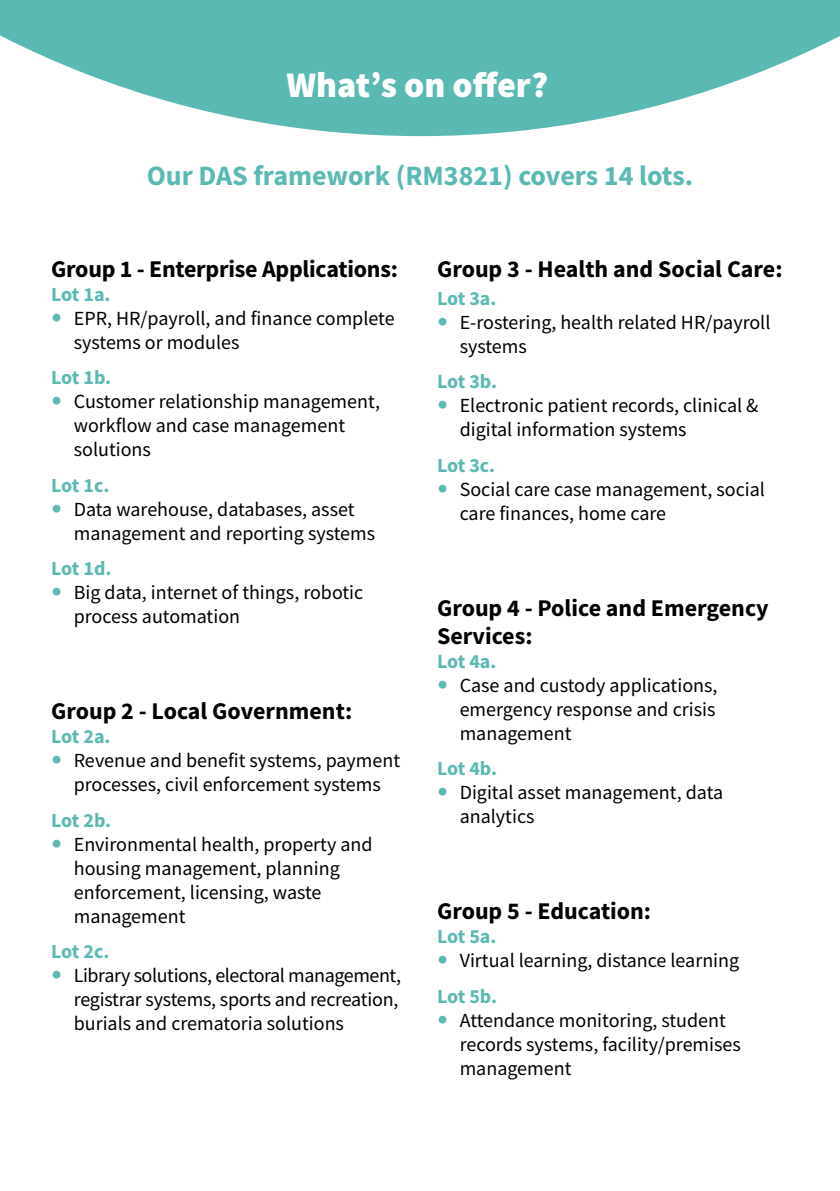
<style>
.page{position:relative;width:840px;height:1191px;background:#fff}
.page>*{position:absolute;margin:0;border:0;box-sizing:border-box;transform-origin:0 0}
.t1{font:900 36px "Source Sans Pro";color:#fff}
.t2{font:700 28px "Source Sans Pro";color:#5bb9b3}
.t3{font:700 24px/28px "Source Sans Pro";color:#000}
.t4{font:20px/24px "Source Sans Pro";color:#000}
.t5{font:700 20px "Source Sans Pro";letter-spacing:-.015em;color:#5bb9b3}
</style>
<div class="page">
<svg style="left:0;top:0;width:839px;height:136px;fill:#5bb9b3"></svg>
<h1 class="t1" style="left:286px;top:60px;width:263px">What’s on offer?</h1>
<h2 class="t2" style="left:147px;top:157px;width:547px">Our DAS framework (RM3821) covers 14 lots.</h2>
<p class="t3" style="left:51px;top:254px;width:348px">Group 1 - Enterprise Applications:</p>
<p class="t5" style="left:51px;top:281px;width:61px">Lot 1a.</p>
<p class="t4" style="left:74px;top:306px;width:322px">EPR, HR/payroll, and finance complete systems or modules</p>
<p class="t5" style="left:51px;top:364px;width:62px">Lot 1b.</p>
<p class="t4" style="left:74px;top:389px;width:307px">Customer relationship management, workflow and case management solutions</p>
<p class="t5" style="left:51px;top:471px;width:60px">Lot 1c.</p>
<p class="t4" style="left:74px;top:497px;width:303px">Data warehouse, databases, asset management and reporting systems</p>
<p class="t5" style="left:51px;top:555px;width:62px">Lot 1d.</p>
<p class="t4" style="left:74px;top:580px;width:291px">Big data, internet of things, robotic process automation</p>
<p class="t3" style="left:51px;top:697px;width:302px">Group 2 - Local Government:</p>
<p class="t5" style="left:51px;top:723px;width:61px">Lot 2a.</p>
<p class="t4" style="left:74px;top:748px;width:328px">Revenue and benefit systems, payment processes, civil enforcement systems</p>
<p class="t5" style="left:51px;top:806px;width:62px">Lot 2b.</p>
<p class="t4" style="left:74px;top:831px;width:300px">Environmental health, property and housing management, planning enforcement, licensing, waste management</p>
<p class="t5" style="left:51px;top:937px;width:60px">Lot 2c.</p>
<p class="t4" style="left:74px;top:963px;width:328px">Library solutions, electoral management, registrar systems, sports and recreation, burials and crematoria solutions</p>
<p class="t3" style="left:437px;top:254px;width:347px">Group 3 - Health and Social Care:</p>
<p class="t5" style="left:437px;top:285px;width:61px">Lot 3a.</p>
<p class="t4" style="left:459px;top:310px;width:312px">E-rostering, health related HR/payroll systems</p>
<p class="t5" style="left:437px;top:368px;width:62px">Lot 3b.</p>
<p class="t4" style="left:459px;top:393px;width:300px">Electronic patient records, clinical &amp; digital information systems</p>
<p class="t5" style="left:437px;top:451px;width:60px">Lot 3c.</p>
<p class="t4" style="left:459px;top:477px;width:306px">Social care case management, social care finances, home care</p>
<p class="t3" style="left:437px;top:593px;width:333px">Group 4 - Police and Emergency<br>Services:</p>
<p class="t5" style="left:437px;top:647px;width:61px">Lot 4a.</p>
<p class="t4" style="left:459px;top:673px;width:259px;text-align:justify">Case and custody applications, emergency response and crisis management</p>
<p class="t5" style="left:437px;top:755px;width:62px">Lot 4b.</p>
<p class="t4" style="left:459px;top:780px;width:265px">Digital asset management, data analytics</p>
<p class="t3" style="left:437px;top:897px;width:215px">Group 5 - Education:</p>
<p class="t5" style="left:437px;top:923px;width:61px">Lot 5a.</p>
<p class="t4" style="left:459px;top:948px;width:281px">Virtual learning, distance learning</p>
<p class="t5" style="left:437px;top:982px;width:62px">Lot 5b.</p>
<p class="t4" style="left:459px;top:1007px;width:282px">Attendance monitoring, student records systems, facility/premises management</p>
</div>
